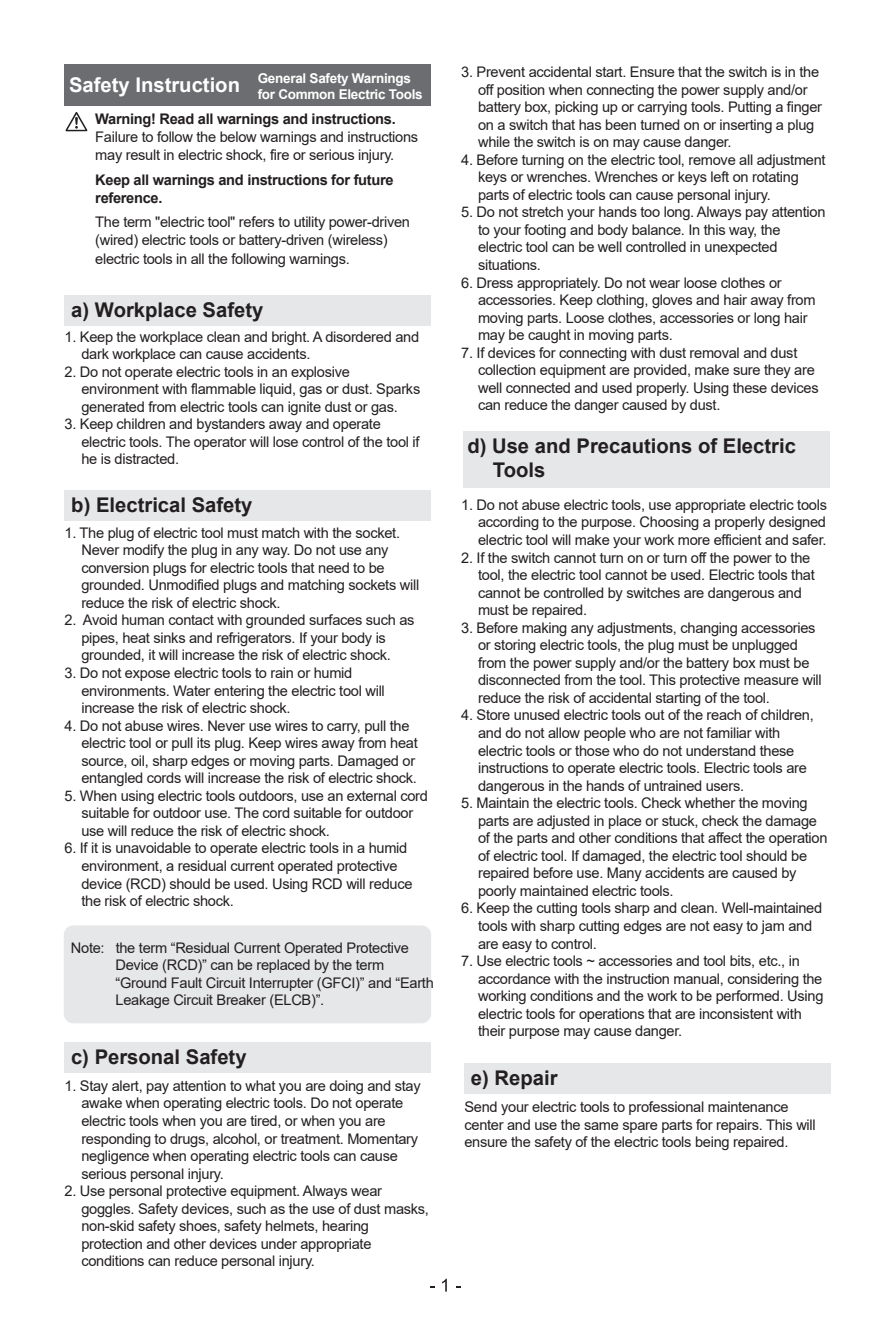
<style>
.page{position:relative;width:893px;height:1340px;background:#fff}
.page>*{position:absolute;margin:0;border:0;box-sizing:border-box;transform-origin:0 0}
.t1{font:700 20.25px/24.3px "Arial";color:#231f20}
.t2{font:700 20.25px "Arial";color:#fff}
.t3{font:14.62px/17.6px "Arial";letter-spacing:-.02em;color:#231f20}
.t4{font:700 14.62px/18.2px "Arial";letter-spacing:-.02em;color:#231f20}
.t5{font:700 13.5px/16.2px "Arial";letter-spacing:-.02em;color:#fff}
</style>
<div class="page">
<svg style="left:442px;top:1278px;width:5px;height:13px"></svg>
<svg style="left:65px;top:112px;width:22px;height:19px"></svg>
<div style="left:64px;top:64px;width:367px;height:42px;background:#6c6d70"></div>
<div style="left:64px;top:295px;width:367px;height:31px;background:#e6e7e9"></div>
<div style="left:64px;top:490px;width:367px;height:31px;background:#e6e7e9"></div>
<div style="left:64px;top:925px;width:367px;height:98px;background:#e6e7e9;border-radius:10px"></div>
<div style="left:64px;top:1042px;width:367px;height:31px;background:#e6e7e9"></div>
<div style="left:463px;top:431px;width:367px;height:56px;background:#e6e7e9"></div>
<div style="left:464px;top:1063px;width:367px;height:31px;background:#e6e7e9"></div>
<h1 class="t2" style="left:69px;top:71px;width:173px">Safety Instruction</h1>
<p class="t5" style="left:258px;top:70px;width:167px">General Safety Warnings for Common Electric Tools</p>
<p class="t4" style="left:95px;top:109px;width:302px">Warning! Read all warnings and instructions.</p>
<p class="t3" style="left:95px;top:127px;width:324px;line-height:18.2px">Failure to follow the below warnings and instructions may result in electric shock, fire or serious injury.</p>
<p class="t4" style="left:95px;top:170px;width:300px">Keep all warnings and instructions for future reference.</p>
<p class="t3" style="left:95px;top:213px;width:316px;line-height:18.2px">The term "electric tool" refers to utility power-driven (wired) electric tools or battery-driven (wireless) electric tools in all the following warnings.</p>
<h1 class="t1" style="left:71px;top:298px;width:194px">a) Workplace Safety</h1>
<p class="t3" style="left:81px;top:327px;width:339px;text-indent:-17px">1. Keep the workplace clean and bright. A disordered and dark workplace can cause accidents.</p>
<p class="t3" style="left:81px;top:363px;width:340px;text-indent:-17px">2. Do not operate electric tools in an explosive environment with flammable liquid, gas or dust. Sparks generated from electric tools can ignite dust or gas.</p>
<p class="t3" style="left:81px;top:415px;width:340px;text-indent:-17px">3. Keep children and bystanders away and operate electric tools. The operator will lose control of the tool if he is distracted.</p>
<h1 class="t1" style="left:71px;top:493px;width:183px">b) Electrical Safety</h1>
<p class="t3" style="left:81px;top:523px;width:339px;text-indent:-17px">1. The plug of electric tool must match with the socket.<br>Never modify the plug in any way. Do not use any conversion plugs for electric tools that need to be grounded. Unmodified plugs and matching sockets will reduce the risk of electric shock.</p>
<p class="t3" style="left:81px;top:611px;width:335px;text-indent:-17px">2. Avoid human contact with grounded surfaces such as pipes, heat sinks and refrigerators. If your body is grounded, it will increase the risk of electric shock.</p>
<p class="t3" style="left:81px;top:664px;width:305px;text-indent:-17px">3. Do not expose electric tools to rain or humid environments. Water entering the electric tool will increase the risk of electric shock.</p>
<p class="t3" style="left:81px;top:716px;width:338px;text-indent:-17px">4. Do not abuse wires. Never use wires to carry, pull the electric tool or pull its plug. Keep wires away from heat source, oil, sharp edges or moving parts. Damaged or entangled cords will increase the risk of electric shock.</p>
<p class="t3" style="left:81px;top:786px;width:348px;text-indent:-17px">5. When using electric tools outdoors, use an external cord suitable for outdoor use. The cord suitable for outdoor use will reduce the risk of electric shock.</p>
<p class="t3" style="left:81px;top:839px;width:333px;text-indent:-17px">6. If it is unavoidable to operate electric tools in a humid environment, a residual current operated protective device (RCD) should be used. Using RCD will reduce the risk of electric shock.</p>
<p class="t3" style="left:116px;top:938px;width:320px;text-indent:-45px">Note: the term “Residual Current Operated Protective Device (RCD)” can be replaced by the term “Ground Fault Circuit Interrupter (GFCI)” and “Earth Leakage Circuit Breaker (ELCB)”.</p>
<h1 class="t1" style="left:71px;top:1044px;width:177px">c) Personal Safety</h1>
<p class="t3" style="left:81px;top:1076px;width:341px;text-indent:-17px">1. Stay alert, pay attention to what you are doing and stay awake when operating electric tools. Do not operate electric tools when you are tired, or when you are responding to drugs, alcohol, or treatment. Momentary negligence when operating electric tools can cause serious personal injury.</p>
<p class="t3" style="left:81px;top:1182px;width:349px;text-indent:-17px">2. Use personal protective equipment. Always wear goggles. Safety devices, such as the use of dust masks, non-skid safety shoes, safety helmets, hearing protection and other devices under appropriate conditions can reduce personal injury.</p>
<p class="t3" style="left:478px;top:63px;width:345px;text-indent:-17px">3. Prevent accidental start. Ensure that the switch is in the off position when connecting the power supply and/or battery box, picking up or carrying tools. Putting a finger on a switch that has been turned on or inserting a plug while the switch is on may cause danger.</p>
<p class="t3" style="left:478px;top:151px;width:349px;text-indent:-17px">4. Before turning on the electric tool, remove all adjustment keys or wrenches. Wrenches or keys left on rotating parts of electric tools can cause personal injury.</p>
<p class="t3" style="left:478px;top:203px;width:349px;text-indent:-17px">5. Do not stretch your hands too long. Always pay attention to your footing and body balance. In this way, the electric tool can be well controlled in unexpected situations.</p>
<p class="t3" style="left:478px;top:273px;width:339px;text-indent:-17px">6. Dress appropriately. Do not wear loose clothes or accessories. Keep clothing, gloves and hair away from moving parts. Loose clothes, accessories or long hair may be caught in moving parts.</p>
<p class="t3" style="left:478px;top:344px;width:342px;text-indent:-17px">7. If devices for connecting with dust removal and dust collection equipment are provided, make sure they are well connected and used properly. Using these devices can reduce the danger caused by dust.</p>
<h1 class="t1" style="left:493px;top:434px;width:305px;text-indent:-26px">d) Use and Precautions of Electric<br>Tools</h1>
<p class="t3" style="left:478px;top:496px;width:350px;text-align:justify;text-indent:-17px">1. Do not abuse electric tools, use appropriate electric tools according to the purpose. Choosing a properly designed electric tool will make your work more efficient and safer.</p>
<p class="t3" style="left:478px;top:548px;width:338px;text-indent:-17px">2. If the switch cannot turn on or turn off the power to the tool, the electric tool cannot be used. Electric tools that cannot be controlled by switches are dangerous and must be repaired.</p>
<p class="t3" style="left:478px;top:618px;width:345px;text-indent:-17px">3. Before making any adjustments, changing accessories or storing electric tools, the plug must be unplugged from the power supply and/or the battery box must be disconnected from the tool. This protective measure will reduce the risk of accidental starting of the tool.</p>
<p class="t3" style="left:478px;top:706px;width:337px;text-indent:-17px">4. Store unused electric tools out of the reach of children, and do not allow people who are not familiar with electric tools or those who do not understand these instructions to operate electric tools. Electric tools are dangerous in the hands of untrained users.</p>
<p class="t3" style="left:478px;top:794px;width:351px;text-indent:-17px">5. Maintain the electric tools. Check whether the moving parts are adjusted in place or stuck, check the damage of the parts and other conditions that affect the operation of electric tool. If damaged, the electric tool should be repaired before use. Many accidents are caused by poorly maintained electric tools.</p>
<p class="t3" style="left:478px;top:899px;width:346px;text-indent:-17px">6. Keep the cutting tools sharp and clean. Well-maintained tools with sharp cutting edges are not easy to jam and are easy to control.</p>
<p class="t3" style="left:478px;top:952px;width:347px;text-indent:-17px">7. Use electric tools ~ accessories and tool bits, etc., in accordance with the instruction manual, considering the working conditions and the work to be performed. Using electric tools for operations that are inconsistent with their purpose may cause danger.</p>
<h1 class="t1" style="left:471px;top:1066px;width:88px">e) Repair</h1>
<p class="t3" style="left:464px;top:1098px;width:353px">Send your electric tools to professional maintenance center and use the same spare parts for repairs. This will ensure the safety of the electric tools being repaired.</p>
</div>
